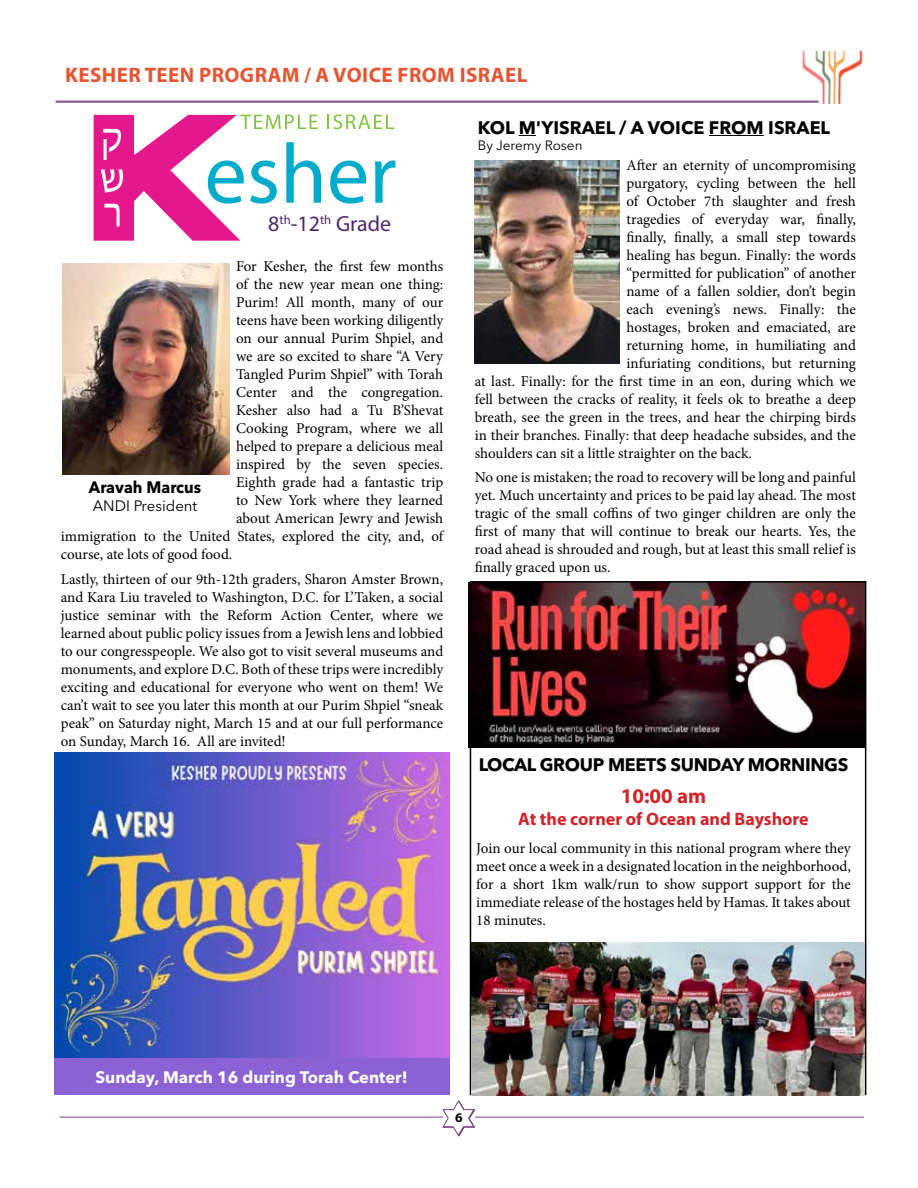
<style>
.page{position:relative;width:918px;height:1188px;background:#fff}
.page>*{position:absolute;margin:0;border:0;box-sizing:border-box;transform-origin:0 0}
.t1{font:21.9px "Myriad Pro";color:#50256d}
.t2{font:700 21px "Myriad Pro";letter-spacing:.02em;color:#e55534}
.t3{font:700 21px "Myriad Pro";color:#d2232a}
.t4{font:700 18px "Avenir Next LT Pro";color:#000}
.t5{font:700 18px "Avenir Next LT Pro";letter-spacing:-.02em;color:#000}
.t6{font:700 18px "Myriad Pro";color:#d2232a}
.t7{font:700 16.5px "Avenir Next LT Pro";color:#fff}
.t8{font:700 16.5px "Avenir Next LT Pro";color:#000;scale:.95 1}
.t9{font:15px/18px "Minion Pro";color:#000;text-align:justify}
.t10{font:15px "Avenir Next LT Pro";color:#000}
.t11{font:13.5px "Avenir Next LT Pro";color:#000}
.t12{font:700 13.5px "Myriad Pro";color:#000}
</style>
<div class="page">
<svg style="left:443px;top:1100px;width:32px;height:37px"></svg>
<hr style="left:475px;top:1117px;width:389px;height:1px;background:#79457f">
<hr style="left:60px;top:1117px;width:383px;height:1px;background:#79457f">
<img style="left:55px;top:50px;width:809px;height:54px">
<svg style="left:330px;top:161px;width:36px;height:43px"></svg>
<svg style="left:375px;top:161px;width:20px;height:42px"></svg>
<svg style="left:328px;top:114px;width:66px;height:15px"></svg>
<svg style="left:94px;top:115px;width:227px;height:126px"></svg>
<img style="left:62px;top:264px;width:167px;height:211px">
<img style="left:54px;top:752px;width:396px;height:306px">
<div style="left:54px;top:1058px;width:395px;height:37px;background:#8c61d4"></div>
<svg style="left:519px;top:135px;width:17px;height:1px"></svg>
<hr style="left:709px;top:135px;width:55px;height:1px;background:#000">
<img style="left:475px;top:161px;width:145px;height:202px">
<img style="left:469px;top:582px;width:394px;height:166px">
<img style="left:471px;top:942px;width:394px;height:153px">
<h2 class="t2" style="left:65px;top:61px;width:464px">KESHER TEEN PROGRAM / A VOICE FROM ISRAEL</h2>
<h1 class="t1" style="left:268px;top:211px;width:124px">8<sup>th</sup>-12<sup>th</sup> Grade</h1>
<p class="t9" style="left:236px;top:258px;width:209px">For Kesher, the first few months</p>
<p class="t9" style="left:236px;top:276px;width:209px">of the new year mean one thing:</p>
<p class="t9" style="left:236px;top:294px;width:209px">Purim! All month, many of our</p>
<p class="t9" style="left:236px;top:312px;width:209px">teens have been working diligently</p>
<p class="t9" style="left:236px;top:330px;width:209px">on our annual Purim Shpiel, and</p>
<p class="t9" style="left:236px;top:348px;width:209px">we are so excited to share “A Very</p>
<p class="t9" style="left:236px;top:366px;width:209px">Tangled Purim Shpiel” with Torah</p>
<p class="t9" style="left:236px;top:384px;width:209px">Center and the congregation.</p>
<p class="t9" style="left:236px;top:402px;width:209px">Kesher also had a Tu B’Shevat</p>
<p class="t9" style="left:236px;top:420px;width:209px">Cooking Program, where we all</p>
<p class="t9" style="left:236px;top:438px;width:209px">helped to prepare a delicious meal</p>
<p class="t9" style="left:236px;top:456px;width:209px">inspired by the seven species.</p>
<p class="t9" style="left:236px;top:474px;width:209px">Eighth grade had a fantastic trip</p>
<p class="t9" style="left:236px;top:492px;width:209px">to New York where they learned</p>
<p class="t9" style="left:236px;top:510px;width:209px">about American Jewry and Jewish</p>
<p class="t9" style="left:61px;top:528px;width:384px">immigration to the United States, explored the city, and, of</p>
<p class="t9" style="left:61px;top:546px;width:173px">course, ate lots of good food.</p>
<p class="t9" style="left:61px;top:570px;width:384px">Lastly, thirteen of our 9th-12th graders, Sharon Amster Brown, and Kara Liu traveled to Washington, D.C. for L’Taken, a social justice seminar with the Reform Action Center, where we learned about public policy issues from a Jewish lens and lobbied to our congresspeople. We also got to visit several museums and monuments, and explore D.C. Both of these trips were incredibly exciting and educational for everyone who went on them! We can’t wait to see you later this month at our Purim Shpiel “sneak peak” on Saturday night, March 15 and at our full performance on Sunday, March 16. All are invited!</p>
<p class="t8" style="left:89px;top:477px;width:120px">Aravah Marcus</p>
<p class="t10" style="left:93px;top:497px;width:106px">ANDI President</p>
<p class="t4" style="left:478px;top:116px;width:354px">KOL M'YISRAEL / A VOICE FROM ISRAEL</p>
<p class="t11" style="left:478px;top:137px;width:106px">By Jeremy Rosen</p>
<p class="t9" style="left:626px;top:156px;width:231px">After an eternity of uncompromising</p>
<p class="t9" style="left:626px;top:174px;width:231px">purgatory, cycling between the hell</p>
<p class="t9" style="left:626px;top:192px;width:231px">of October 7th slaughter and fresh</p>
<p class="t9" style="left:626px;top:210px;width:231px">tragedies of everyday war, finally,</p>
<p class="t9" style="left:626px;top:228px;width:231px">finally, finally, a small step towards</p>
<p class="t9" style="left:626px;top:246px;width:231px">healing has begun. Finally: the words</p>
<p class="t9" style="left:626px;top:264px;width:231px">“permitted for publication” of another</p>
<p class="t9" style="left:626px;top:282px;width:231px">name of a fallen soldier, don’t begin</p>
<p class="t9" style="left:626px;top:300px;width:231px">each evening’s news. Finally: the</p>
<p class="t9" style="left:626px;top:318px;width:231px">hostages, broken and emaciated, are</p>
<p class="t9" style="left:626px;top:336px;width:231px">returning home, in humiliating and</p>
<p class="t9" style="left:626px;top:354px;width:231px">infuriating conditions, but returning</p>
<p class="t9" style="left:475px;top:372px;width:383px">at last. Finally: for the first time in an eon, during which we</p>
<p class="t9" style="left:475px;top:390px;width:383px">fell between the cracks of reality, it feels ok to breathe a deep</p>
<p class="t9" style="left:475px;top:408px;width:383px">breath, see the green in the trees, and hear the chirping birds</p>
<p class="t9" style="left:475px;top:426px;width:383px">in their branches. Finally: that deep headache subsides, and the</p>
<p class="t9" style="left:475px;top:444px;width:279px">shoulders can sit a little straighter on the back.</p>
<p class="t9" style="left:475px;top:469px;width:383px">No one is mistaken; the road to recovery will be long and painful yet. Much uncertainty and prices to be paid lay ahead. The most tragic of the small coffins of two ginger children are only the first of many that will continue to break our hearts. Yes, the road ahead is shrouded and rough, but at least this small relief is finally graced upon us.</p>
<p class="t5" style="left:479px;top:754px;width:371px">LOCAL GROUP MEETS SUNDAY MORNINGS</p>
<h2 class="t3" style="left:621px;top:782px;width:87px">10:00 am</h2>
<p class="t6" style="left:518px;top:807px;width:292px">At the corner of Ocean and Bayshore</p>
<p class="t9" style="left:476px;top:840px;width:376px">Join our local community in this national program where they meet once a week in a designated location in the neighborhood, for a short 1km walk/run to show support support for the immediate release of the hostages held by Hamas. It takes about 18 minutes.</p>
<p class="t7" style="left:96px;top:1067px;width:314px">Sunday, March 16 during Torah Center!</p>
<p class="t12" style="left:455px;top:1109px;width:9px">6</p>
</div>
